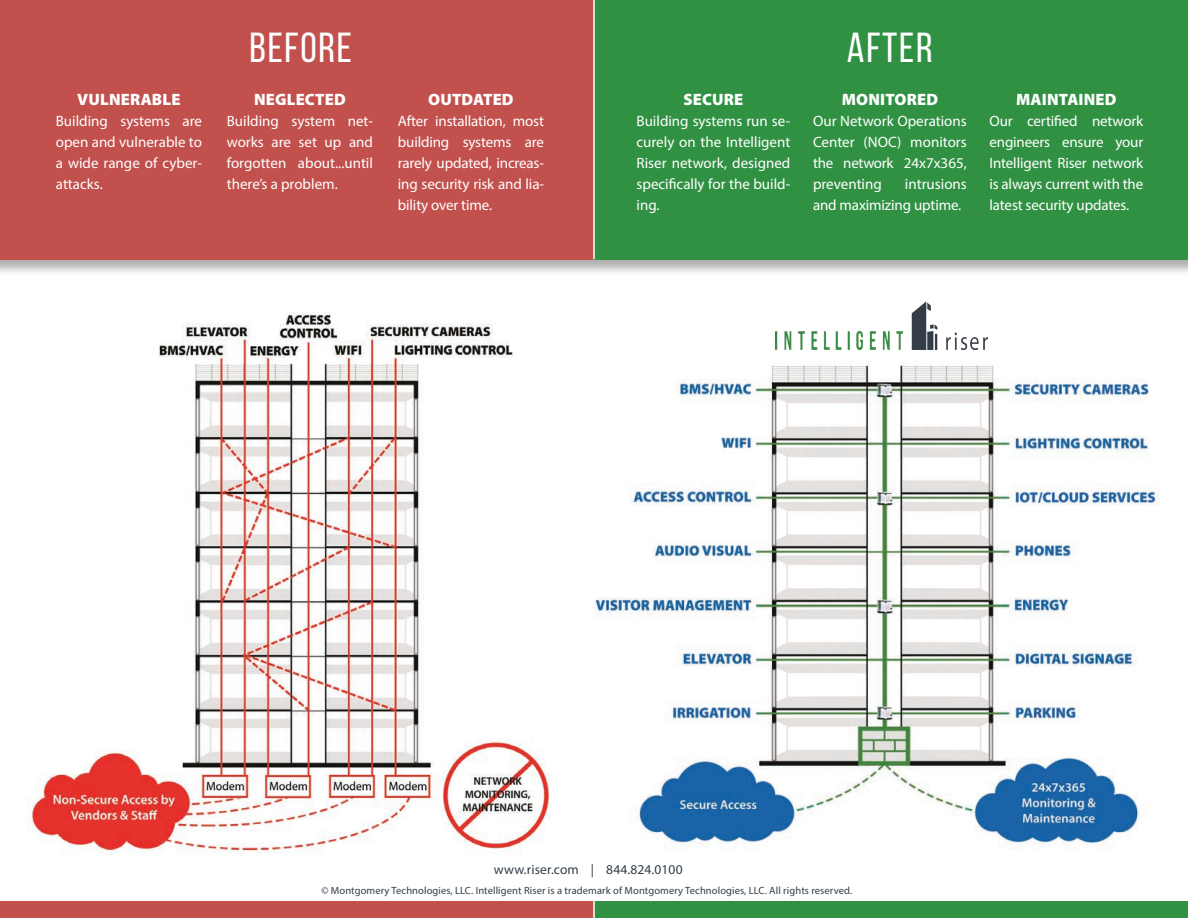
<style>
.page{position:relative;width:1188px;height:918px;background:#fff}
.page>*{position:absolute;margin:0;border:0;box-sizing:border-box;transform-origin:0 0}
.t1{font:42px "Bebas Neue";letter-spacing:.04em;color:#fff}
.t2{font:900 16.5px "Myriad Pro";letter-spacing:.01em;color:#fff}
.t3{font:15px/21px "Myriad Pro";color:#fff;text-align:justify}
.t4{font:13.5px "Myriad Pro";letter-spacing:.01em;color:#323d47}
.t5{font:10.5px "Myriad Pro";letter-spacing:.01em;color:#323d47}
</style>
<div class="page">
<img style="left:28px;top:312px;width:523px;height:542px">
<div style="left:0;top:0;width:1188px;height:276px;background:#231f20;opacity:.35"></div>
<div style="left:0;top:0;width:594px;height:259px;background:#c2504d"></div>
<div style="left:594px;top:0;width:594px;height:259px;background:#309143"></div>
<hr style="left:593px;top:0;width:2px;height:259px;background:#fff">
<div style="left:0;top:901px;width:594px;height:17px;background:#c2504d"></div>
<div style="left:594px;top:901px;width:594px;height:17px;background:#309143"></div>
<svg style="left:593px;top:901px;width:2px;height:17px"></svg>
<img style="left:595px;top:344px;width:565px;height:505px">
<img style="left:776px;top:302px;width:212px;height:48px">
<p class="t2" style="left:77px;top:90px;width:105px">VULNERABLE</p>
<p class="t3" style="left:56px;top:111px;width:148px">Building systems are open and vulnerable to a wide range of cyber&shy;attacks.</p>
<h1 class="t1" style="left:250px;top:24px;width:104px">BEFORE</h1>
<h1 class="t1" style="left:847px;top:24px;width:87px">AFTER</h1>
<p class="t2" style="left:254px;top:90px;width:93px">NEGLECTED</p>
<p class="t3" style="left:227px;top:111px;width:148px">Building system net&shy;works are set up and forgotten about...until there’s a problem.</p>
<p class="t2" style="left:428px;top:90px;width:87px">OUTDATED</p>
<p class="t3" style="left:398px;top:111px;width:148px">After installation, most building systems are rarely updated, increas&shy;ing security risk and lia&shy;bility over time.</p>
<p class="t2" style="left:684px;top:90px;width:61px">SECURE</p>
<p class="t3" style="left:637px;top:111px;width:155px">Building systems run se&shy;curely on the Intelligent Riser network, designed specifically for the build&shy;ing.</p>
<p class="t2" style="left:842px;top:90px;width:98px">MONITORED</p>
<p class="t3" style="left:813px;top:111px;width:155px">Our Network Operations Center (NOC) monitors the network 24x7x365, preventing</p>
<p class="t3" style="left:813px;top:174px;width:155px;text-indent:92px">intrusions and maximizing uptime.</p>
<p class="t2" style="left:1016px;top:90px;width:102px">MAINTAINED</p>
<p class="t3" style="left:990px;top:111px;width:155px">Our certified network engineers ensure your Intelligent Riser network is always current with the latest security updates.</p>
<p class="t4" style="left:494px;top:861px;width:190px">www.riser.com | 844.824.0100</p>
<p class="t5" style="left:321px;top:884px;width:532px">© Montgomery Technologies, LLC. Intelligent Riser is a trademark of Montgomery Technologies, LLC. All rights reserved.</p>
</div>
